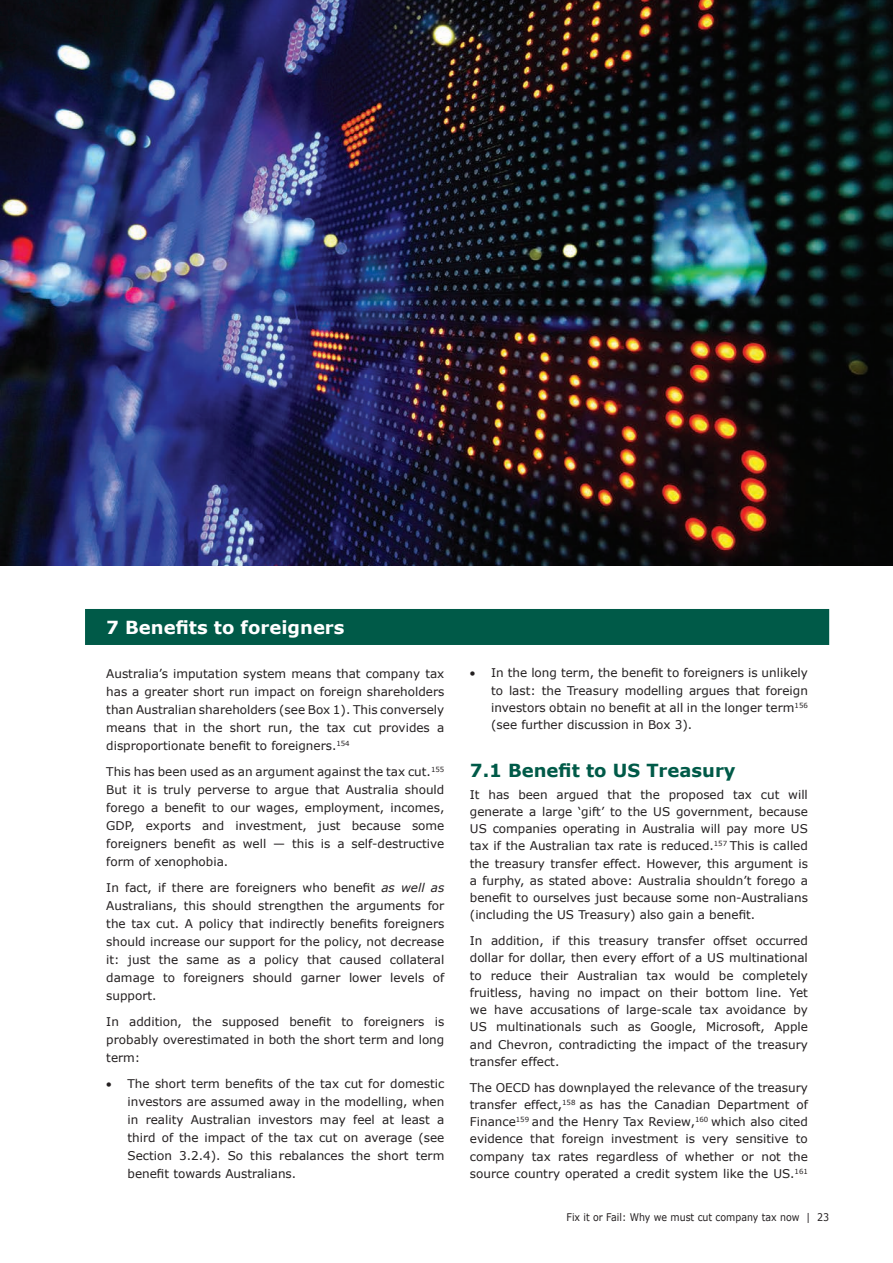
<style>
.page{position:relative;width:893px;height:1263px;background:#fff}
.page>*{position:absolute;margin:0;border:0;box-sizing:border-box;transform-origin:0 0}
.Heading_02{font:700 18px "Verdana";color:#005a48}
.Heading_01{font:700 18px "Verdana";color:#fff}
.Body_Text{font:12px/17.2px "Verdana";color:#231f20;text-align:justify}
.Bullet_No__Dash{font:12px/17.9px "Verdana";color:#231f20;text-align:justify}
.t1{font:10.5px "Verdana";color:#231f20;scale:.9 1}
.s1{font-style:italic}
</style>
<div class="page">
<div style="left:85px;top:609px;width:744px;height:36px;background:#005a48"></div>
<img style="left:0;top:0;width:893px;height:566px">
<p class="Heading_01" style="left:106px;top:615px;width:240px">7 Benefits to foreigners</p>
<p class="Body_Text" style="left:106px;top:665px;width:340px;line-height:17.9px">Australia’s imputation system means that company tax has a greater short run impact on foreign shareholders than Australian shareholders (see Box 1). This conversely means that in the short run, the tax cut provides a disproportionate benefit to foreigners.<sup>154</sup></p>
<p class="Body_Text" style="left:106px;top:763px;width:340px;line-height:17.9px">This has been used as an argument against the tax cut.<sup>155<br></sup>But it is truly perverse to argue that Australia should forego a benefit to our wages, employment, incomes, GDP, exports and investment, just because some foreigners benefit as well — this is a self-destructive form of xenophobia.</p>
<p class="Body_Text" style="left:106px;top:879px;width:340px;line-height:17.9px">In fact, if there are foreigners who benefit <span class="s1">as well as </span>Australians, this should strengthen the arguments for the tax cut. A policy that indirectly benefits foreigners should increase our support for the policy, not decrease it: just the same as a policy that caused collateral damage to foreigners should garner lower levels of support.</p>
<p class="Body_Text" style="left:106px;top:1013px;width:340px;line-height:17.9px">In addition, the supposed benefit to foreigners is probably overestimated in both the short term and long term:</p>
<p class="Bullet_No__Dash" style="left:128px;top:1075px;width:318px;text-indent:-21px">• The short term benefits of the tax cut for domestic investors are assumed away in the modelling, when in reality Australian investors may feel at least a third of the impact of the tax cut on average (see Section 3.2.4). So this rebalances the short term benefit towards Australians.</p>
<p class="Bullet_No__Dash" style="left:491px;top:664px;width:318px;line-height:17.2px;text-indent:-21px">• In the long term, the benefit to foreigners is unlikely to last: the Treasury modelling argues that foreign investors obtain no benefit at all in the longer term<sup>156 </sup>(see further discussion in Box 3).</p>
<p class="Heading_02" style="left:470px;top:758px;width:267px">7.1 Benefit to US Treasury</p>
<p class="Body_Text" style="left:470px;top:785px;width:340px">It has been argued that the proposed tax cut will generate a large ‘gift’ to the US government, because US companies operating in Australia will pay more US tax if the Australian tax rate is reduced.<sup>157</sup> This is called the treasury transfer effect. However, this argument is a furphy, as stated above: Australia shouldn’t forego a benefit to ourselves just because some non-Australians (including the US Treasury) also gain a benefit.</p>
<p class="Body_Text" style="left:470px;top:932px;width:340px">In addition, if this treasury transfer offset occurred dollar for dollar, then every effort of a US multinational to reduce their Australian tax would be completely fruitless, having no impact on their bottom line. Yet we have accusations of large-scale tax avoidance by US multinationals such as Google, Microsoft, Apple and Chevron, contradicting the impact of the treasury transfer effect.</p>
<p class="Body_Text" style="left:470px;top:1078px;width:340px">The OECD has downplayed the relevance of the treasury transfer effect,<sup>158</sup> as has the Canadian Department of Finance<sup>159</sup> and the Henry Tax Review,<sup>160</sup> which also cited evidence that foreign investment is very sensitive to company tax rates regardless of whether or not the source country operated a credit system like the US.<sup>161</sup></p>
<p class="t1" style="left:567px;top:1210px;width:293px">Fix it or Fail: Why we must cut company tax now | 23</p>
</div>
